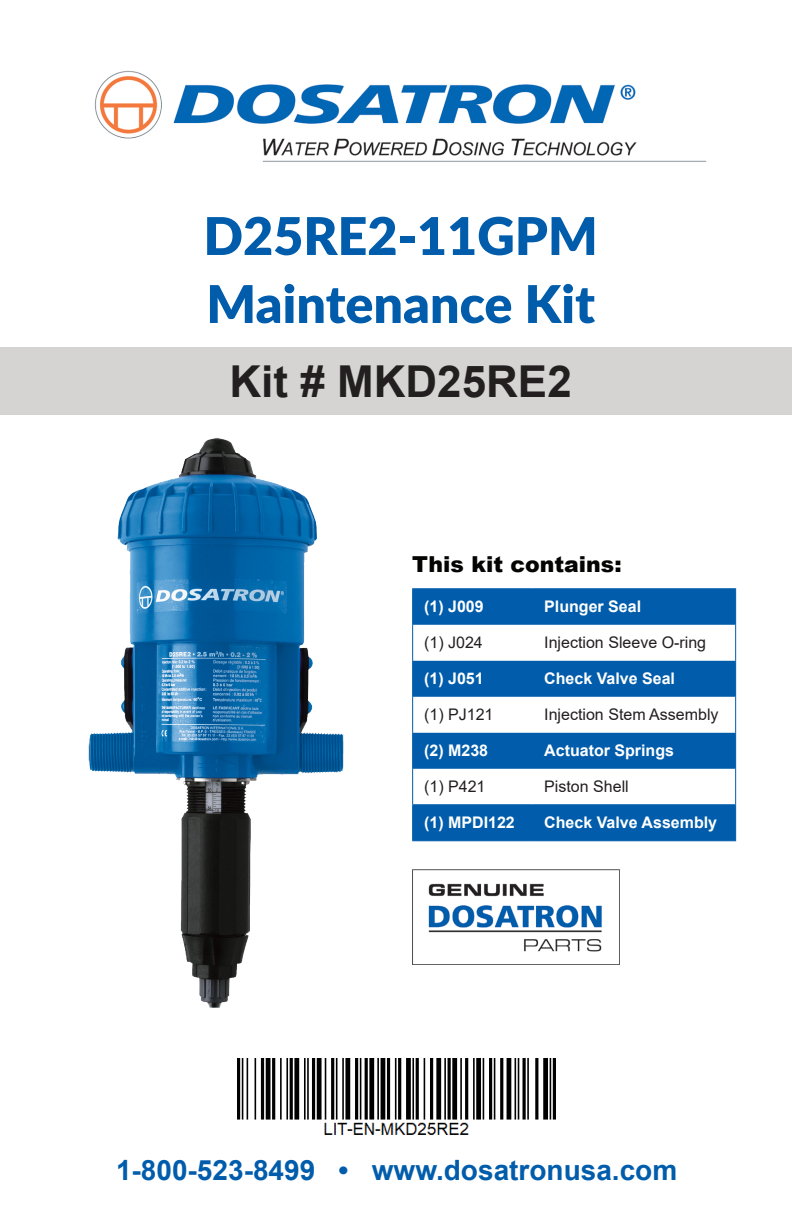
<style>
.page{position:relative;width:792px;height:1224px;background:#fff}
.page>*{position:absolute;margin:0;border:0;box-sizing:border-box;transform-origin:0 0}
.t1{font:900 52px "Lato";color:#015dab}
.t2{font:700 44px "Arial";color:#231f20}
.t3{font:700 28px "Arial";color:#015dab}
.t4{font:900 22px "Arial";color:#040503}
.t5{font:700 16px "Arial";color:#fff}
.t6{font:16px "Arial";color:#231f20}
</style>
<div class="page">
<div style="left:0;top:347px;width:792px;height:67px;background:#d5d4d3"></div>
<img style="left:237px;top:1058px;width:319px;height:77px">
<img style="left:94px;top:70px;width:613px;height:92px">
<img style="left:413px;top:869px;width:206px;height:96px">
<div style="left:413px;top:589px;width:322px;height:36px;background:#015dab"></div>
<div style="left:413px;top:661px;width:322px;height:36px;background:#015dab"></div>
<div style="left:413px;top:733px;width:322px;height:36px;background:#015dab"></div>
<div style="left:413px;top:805px;width:322px;height:35px;background:#015dab"></div>
<hr style="left:412px;top:588px;width:121px;height:1px;background:#015dab">
<hr style="left:412px;top:589px;width:1px;height:36px;background:#015dab">
<hr style="left:533px;top:588px;width:203px;height:1px;background:#015dab">
<hr style="left:735px;top:589px;width:1px;height:36px;background:#015dab">
<hr style="left:412px;top:625px;width:1px;height:36px;background:#015dab">
<hr style="left:735px;top:625px;width:1px;height:36px;background:#015dab">
<hr style="left:412px;top:661px;width:1px;height:36px;background:#015dab">
<hr style="left:735px;top:661px;width:1px;height:36px;background:#015dab">
<hr style="left:412px;top:697px;width:1px;height:36px;background:#015dab">
<hr style="left:735px;top:697px;width:1px;height:36px;background:#015dab">
<hr style="left:412px;top:733px;width:1px;height:36px;background:#015dab">
<hr style="left:735px;top:733px;width:1px;height:36px;background:#015dab">
<hr style="left:412px;top:769px;width:1px;height:35px;background:#015dab">
<hr style="left:735px;top:769px;width:1px;height:35px;background:#015dab">
<hr style="left:412px;top:804px;width:121px;height:1px;background:#015dab">
<hr style="left:412px;top:805px;width:1px;height:35px;background:#015dab">
<hr style="left:533px;top:804px;width:203px;height:1px;background:#015dab">
<hr style="left:735px;top:805px;width:1px;height:35px;background:#015dab">
<hr style="left:412px;top:840px;width:121px;height:1px;background:#015dab">
<hr style="left:533px;top:840px;width:203px;height:1px;background:#015dab">
<img style="left:88px;top:438px;width:256px;height:570px">
<p class="t1" style="left:203px;top:197px;width:396px">D25RE2-11GPM</p>
<p class="t1" style="left:206px;top:265px;width:390px">Maintenance Kit</p>
<p class="t2" style="left:230px;top:351px;width:344px">Kit # MKD25RE2</p>
<p class="t4" style="left:412px;top:549px;width:211px">This kit contains:</p>
<p class="t5" style="left:424px;top:595px;width:61px">(1) J009</p>
<p class="t5" style="left:544px;top:595px;width:98px">Plunger Seal</p>
<p class="t6" style="left:424px;top:631px;width:60px">(1) J024</p>
<p class="t6" style="left:544px;top:631px;width:163px">Injection Sleeve O-ring</p>
<p class="t5" style="left:424px;top:667px;width:61px">(1) J051</p>
<p class="t5" style="left:544px;top:667px;width:132px">Check Valve Seal</p>
<p class="t6" style="left:424px;top:703px;width:71px">(1) PJ121</p>
<p class="t6" style="left:544px;top:703px;width:176px">Injection Stem Assembly</p>
<p class="t5" style="left:424px;top:739px;width:66px">(2) M238</p>
<p class="t5" style="left:544px;top:739px;width:131px">Actuator Springs</p>
<p class="t6" style="left:424px;top:775px;width:63px">(1) P421</p>
<p class="t6" style="left:544px;top:775px;width:86px">Piston Shell</p>
<p class="t5" style="left:424px;top:811px;width:92px">(1) MPDI122</p>
<p class="t5" style="left:544px;top:811px;width:174px">Check Valve Assembly</p>
<p class="t3" style="left:116px;top:1150px;width:563px">1-800-523-8499 • www.dosatronusa.com</p>
</div>
